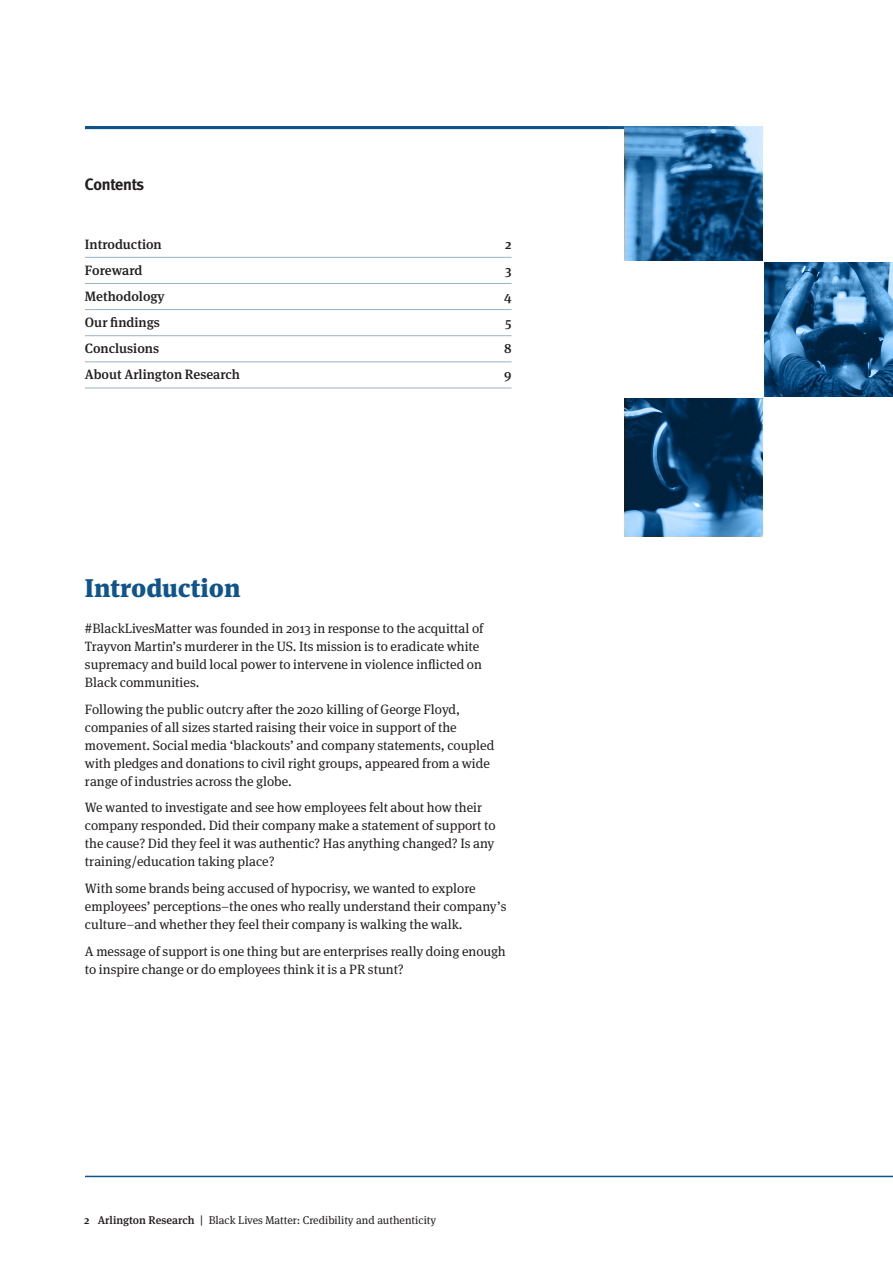
<style>
.page{position:relative;width:893px;height:1263px;background:#fff}
.page>*{position:absolute;margin:0;border:0;box-sizing:border-box;transform-origin:0 0}
.A_heading_meta_serif{font:900 25.5px "Meta Serif Pro";color:#10548c}
.B_heading_meta{font:700 16.5px "Meta";letter-spacing:-.015em;color:#231f20}
._03_Body_Text{font:13.5px/18px "Meta Serif Pro";color:#231f20}
.Contents{font:500 13.5px "Meta Serif Pro";color:#231f20}
.t1{font:11.25px "Meta Serif Pro";color:#231f20}
.s1{font-weight:500}
</style>
<div class="page">
<hr style="left:85px;top:126px;width:808px;height:3px;background:#10548c">
<hr style="left:85px;top:1176px;width:808px;height:1px;background:#10548c">
<hr style="left:85px;top:257px;width:427px;height:1px;background:#98b2c7">
<hr style="left:85px;top:283px;width:427px;height:1px;background:#98b2c7">
<hr style="left:85px;top:309px;width:427px;height:1px;background:#98b2c7">
<hr style="left:85px;top:335px;width:427px;height:1px;background:#98b2c7">
<hr style="left:85px;top:362px;width:427px;height:1px;background:#98b2c7">
<hr style="left:85px;top:388px;width:427px;height:1px;background:#98b2c7">
<img style="left:625px;top:126px;width:268px;height:410px">
<div style="left:764px;top:103px;width:129px;height:158px;background:#fff"></div>
<div style="left:617px;top:261px;width:147px;height:137px;background:#fff"></div>
<div style="left:764px;top:398px;width:129px;height:153px;background:#fff"></div>
<p class="B_heading_meta" style="left:85px;top:174px;width:61px">Contents</p>
<p class="Contents" style="left:85px;top:234px;width:78px">Introduction</p>
<p class="Contents" style="left:505px;top:234px;width:8px">2</p>
<p class="Contents" style="left:85px;top:260px;width:59px">Foreward</p>
<p class="Contents" style="left:505px;top:260px;width:8px">3</p>
<p class="Contents" style="left:85px;top:286px;width:81px">Methodology</p>
<p class="Contents" style="left:504px;top:286px;width:9px">4</p>
<p class="Contents" style="left:85px;top:312px;width:76px">Our findings</p>
<p class="Contents" style="left:505px;top:312px;width:8px">5</p>
<p class="Contents" style="left:85px;top:338px;width:76px">Conclusions</p>
<p class="Contents" style="left:504px;top:338px;width:9px">8</p>
<p class="Contents" style="left:85px;top:364px;width:157px">About Arlington Research</p>
<p class="Contents" style="left:504px;top:364px;width:9px">9</p>
<p class="A_heading_meta_serif" style="left:85px;top:567px;width:157px">Introduction</p>
<p class="_03_Body_Text" style="left:85px;top:619px;width:400px">#BlackLivesMatter was founded in 2013 in response to the acquittal of Trayvon Martin’s murderer in the US. Its mission is to eradicate white supremacy and build local power to intervene in violence inflicted on Black communities.</p>
<p class="_03_Body_Text" style="left:85px;top:699px;width:411px">Following the public outcry after the 2020 killing of George Floyd, companies of all sizes started raising their voice in support of the movement. Social media ‘blackouts’ and company statements, coupled with pledges and donations to civil right groups, appeared from a wide range of industries across the globe.</p>
<p class="_03_Body_Text" style="left:85px;top:798px;width:412px">We wanted to investigate and see how employees felt about how their company responded. Did their company make a statement of support to the cause? Did they feel it was authentic? Has anything changed? Is any training/education taking place?</p>
<p class="_03_Body_Text" style="left:85px;top:879px;width:423px">With some brands being accused of hypocrisy, we wanted to explore employees’ perceptions–the ones who really understand their company’s culture–and whether they feel their company is walking the walk.</p>
<p class="_03_Body_Text" style="left:85px;top:941px;width:422px">A message of support is one thing but are enterprises really doing enough to inspire change or do employees think it is a PR stunt?</p>
<p class="t1" style="left:84px;top:1212px;width:354px"><span class="s1">2 Arlington Research |</span> Black Lives Matter: Credibility and authenticity</p>
</div>
